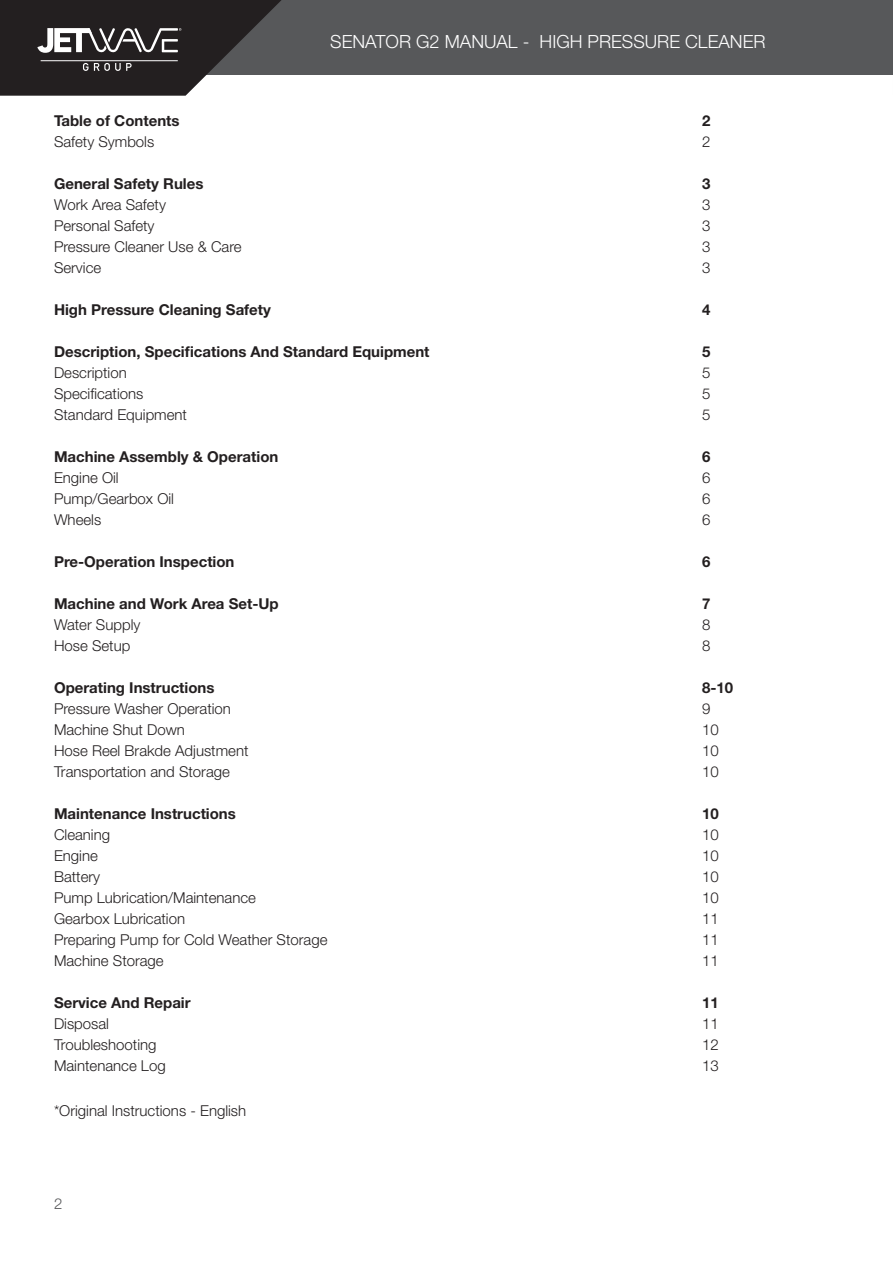
<style>
.page{position:relative;width:893px;height:1263px;background:#fff}
.page>*{position:absolute;margin:0;border:0;box-sizing:border-box;transform-origin:0 0}
.t1{font:300 18.15px "Helvetica Neue LT Std";color:#fff}
.t2{font:300 15px "Helvetica Neue LT Std";color:#231f20}
.t3{font:700 15px "Helvetica Neue LT Std";color:#231f20}
.t4{font:300 15px "Helvetica Neue LT Std";color:#57585a}
</style>
<div class="page">
<div style="left:0;top:0;width:893px;height:74px;background:#57585a"></div>
<svg style="left:0;top:0;width:282px;height:96px"></svg>
<p class="t1" style="left:330px;top:30px;width:437px">SENATOR G2 MANUAL - HIGH PRESSURE CLEANER</p>
<p class="t3" style="left:54px;top:111px;width:127px">Table of Contents</p>
<p class="t3" style="left:702px;top:111px;width:10px">2</p>
<p class="t2" style="left:54px;top:132px;width:102px">Safety Symbols</p>
<p class="t2" style="left:702px;top:132px;width:10px">2</p>
<p class="t3" style="left:54px;top:174px;width:151px">General Safety Rules</p>
<p class="t3" style="left:702px;top:174px;width:10px">3</p>
<p class="t2" style="left:54px;top:195px;width:114px">Work Area Safety</p>
<p class="t2" style="left:702px;top:195px;width:10px">3</p>
<p class="t2" style="left:54px;top:216px;width:102px">Personal Safety</p>
<p class="t2" style="left:702px;top:216px;width:10px">3</p>
<p class="t2" style="left:54px;top:237px;width:189px">Pressure Cleaner Use &amp; Care</p>
<p class="t2" style="left:702px;top:237px;width:10px">3</p>
<p class="t2" style="left:54px;top:258px;width:49px">Service</p>
<p class="t2" style="left:702px;top:258px;width:10px">3</p>
<p class="t3" style="left:54px;top:300px;width:218px">High Pressure Cleaning Safety</p>
<p class="t3" style="left:702px;top:300px;width:10px">4</p>
<p class="t3" style="left:54px;top:342px;width:377px">Description, Specifications And Standard Equipment</p>
<p class="t3" style="left:702px;top:342px;width:10px">5</p>
<p class="t2" style="left:54px;top:363px;width:74px">Description</p>
<p class="t2" style="left:702px;top:363px;width:10px">5</p>
<p class="t2" style="left:54px;top:384px;width:91px">Specifications</p>
<p class="t2" style="left:702px;top:384px;width:10px">5</p>
<p class="t2" style="left:54px;top:405px;width:135px">Standard Equipment</p>
<p class="t2" style="left:702px;top:405px;width:10px">5</p>
<p class="t3" style="left:54px;top:447px;width:226px">Machine Assembly &amp; Operation</p>
<p class="t3" style="left:702px;top:447px;width:10px">6</p>
<p class="t2" style="left:54px;top:468px;width:66px">Engine Oil</p>
<p class="t2" style="left:702px;top:468px;width:10px">6</p>
<p class="t2" style="left:54px;top:489px;width:122px">Pump/Gearbox Oil</p>
<p class="t2" style="left:702px;top:489px;width:10px">6</p>
<p class="t2" style="left:54px;top:510px;width:49px">Wheels</p>
<p class="t2" style="left:702px;top:510px;width:10px">6</p>
<p class="t3" style="left:54px;top:552px;width:182px">Pre-Operation Inspection</p>
<p class="t3" style="left:702px;top:552px;width:10px">6</p>
<p class="t3" style="left:54px;top:594px;width:226px">Machine and Work Area Set-Up</p>
<p class="t3" style="left:702px;top:594px;width:10px">7</p>
<p class="t2" style="left:54px;top:615px;width:88px">Water Supply</p>
<p class="t2" style="left:702px;top:615px;width:10px">8</p>
<p class="t2" style="left:54px;top:636px;width:78px">Hose Setup</p>
<p class="t2" style="left:702px;top:636px;width:10px">8</p>
<p class="t3" style="left:54px;top:678px;width:162px">Operating Instructions</p>
<p class="t3" style="left:702px;top:678px;width:33px">8-10</p>
<p class="t2" style="left:54px;top:699px;width:178px">Pressure Washer Operation</p>
<p class="t2" style="left:702px;top:699px;width:10px">9</p>
<p class="t2" style="left:54px;top:720px;width:132px">Machine Shut Down</p>
<p class="t2" style="left:702px;top:720px;width:18px">10</p>
<p class="t2" style="left:54px;top:741px;width:196px">Hose Reel Brakde Adjustment</p>
<p class="t2" style="left:702px;top:741px;width:18px">10</p>
<p class="t2" style="left:54px;top:762px;width:177px">Transportation and Storage</p>
<p class="t2" style="left:702px;top:762px;width:18px">10</p>
<p class="t3" style="left:54px;top:804px;width:183px">Maintenance Instructions</p>
<p class="t3" style="left:702px;top:804px;width:18px">10</p>
<p class="t2" style="left:54px;top:825px;width:58px">Cleaning</p>
<p class="t2" style="left:702px;top:825px;width:18px">10</p>
<p class="t2" style="left:54px;top:846px;width:45px">Engine</p>
<p class="t2" style="left:702px;top:846px;width:18px">10</p>
<p class="t2" style="left:54px;top:867px;width:48px">Battery</p>
<p class="t2" style="left:702px;top:867px;width:18px">10</p>
<p class="t2" style="left:54px;top:888px;width:203px">Pump Lubrication/Maintenance</p>
<p class="t2" style="left:702px;top:888px;width:18px">10</p>
<p class="t2" style="left:54px;top:909px;width:133px">Gearbox Lubrication</p>
<p class="t2" style="left:702px;top:909px;width:18px">11</p>
<p class="t2" style="left:54px;top:930px;width:275px">Preparing Pump for Cold Weather Storage</p>
<p class="t2" style="left:702px;top:930px;width:18px">11</p>
<p class="t2" style="left:54px;top:951px;width:111px">Machine Storage</p>
<p class="t2" style="left:702px;top:951px;width:18px">11</p>
<p class="t3" style="left:54px;top:993px;width:138px">Service And Repair</p>
<p class="t3" style="left:702px;top:993px;width:18px">11</p>
<p class="t2" style="left:54px;top:1014px;width:56px">Disposal</p>
<p class="t2" style="left:702px;top:1014px;width:18px">11</p>
<p class="t2" style="left:54px;top:1035px;width:104px">Troubleshooting</p>
<p class="t2" style="left:702px;top:1035px;width:18px">12</p>
<p class="t2" style="left:54px;top:1056px;width:113px">Maintenance Log</p>
<p class="t2" style="left:702px;top:1056px;width:18px">13</p>
<p class="t2" style="left:54px;top:1101px;width:194px">*Original Instructions - English</p>
<p class="t4" style="left:54px;top:1194px;width:10px">2</p>
</div>
